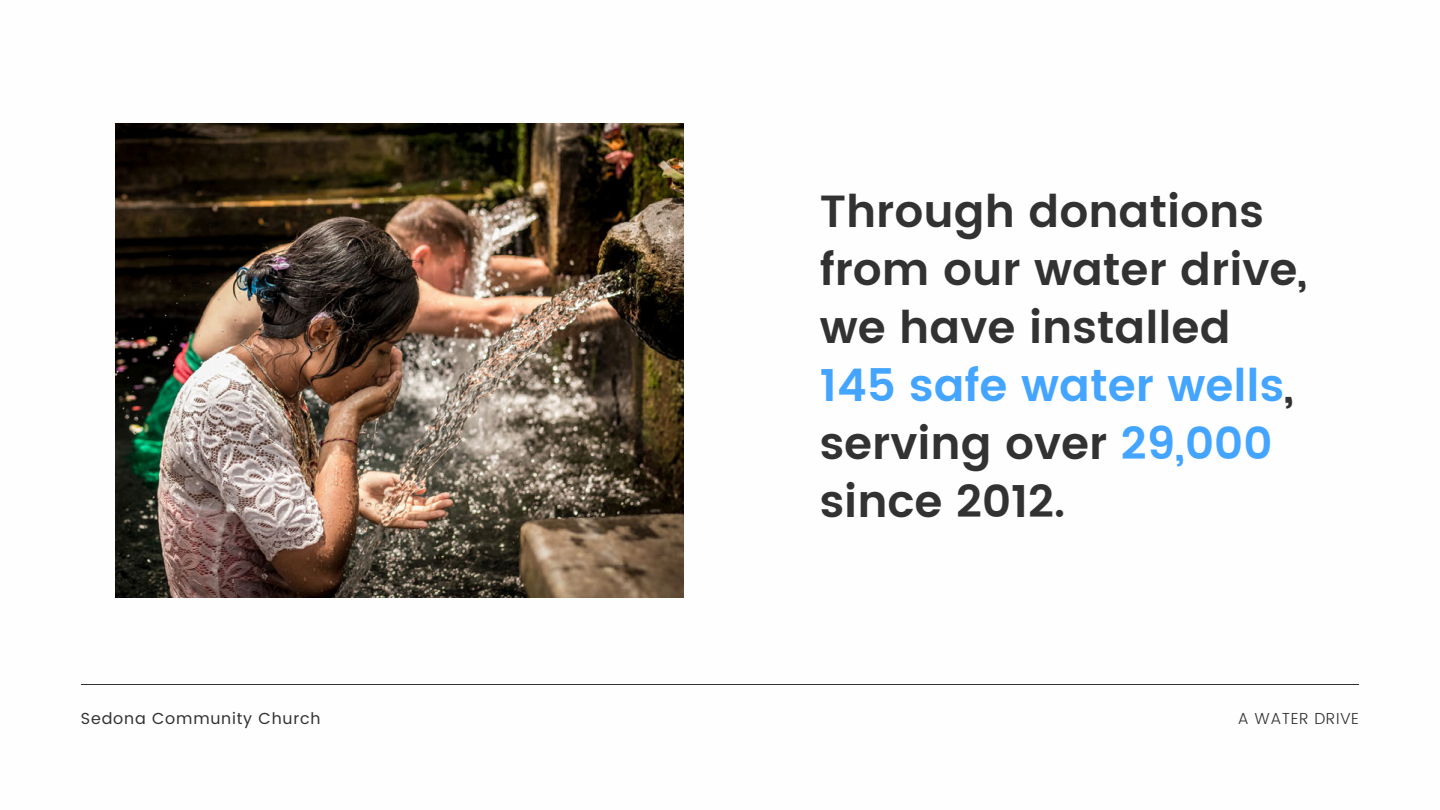
<style>
.page{position:relative;width:1440px;height:810px;background:#fff}
.page>*{position:absolute;margin:0;border:0;box-sizing:border-box;transform-origin:0 0}
.t1{font:600 45px/58px "Poppins";color:#323232}
.t2{font:16px "Poppins";letter-spacing:.05em;color:#323232}
.t3{font:300 16px "Poppins";letter-spacing:.03em;color:#323232}
.s1{color:#43a5ff}
</style>
<div class="page">
<hr style="left:81px;top:684px;width:1278px;height:1px;background:#323232">
<img style="left:115px;top:123px;width:569px;height:474px">
<p class="t1" style="left:820px;top:183px;width:489px">Through donations from our water drive, we have installed<br><span class="s1">145 safe water wells</span>, serving over <span class="s1">29,000 </span>since 2012.</p>
<p class="t2" style="left:81px;top:709px;width:241px">Sedona Community Church</p>
<h1 class="t3" style="left:1238px;top:709px;width:123px">A WATER DRIVE</h1>
</div>
